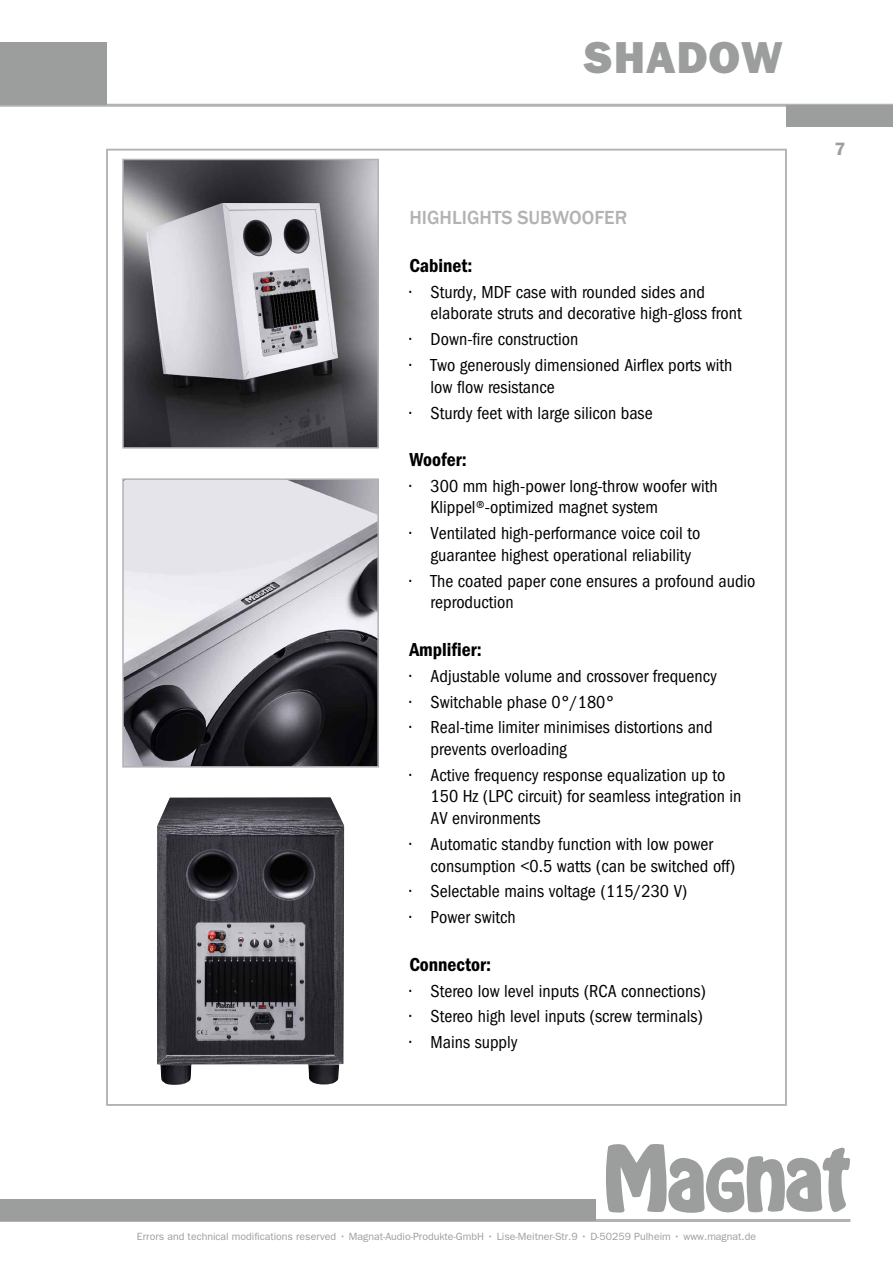
<style>
.page{position:relative;width:893px;height:1263px;background:#fff}
.page>*{position:absolute;margin:0;border:0;box-sizing:border-box;transform-origin:0 0}
.t1{font:45px "ITC Franklin Gothic Std Hvy";letter-spacing:.025em;color:#9c9d9d}
.t2{font:19.5px "ITC Franklin Gothic Std Dm Cd";color:#000}
.t3{font:500 19.5px "Franklin Gothic";color:#b1b2b3}
.t4{font:condensed 18px/21.6px "ITC Franklin Gothic Std";color:#000}
.t5{font:600 18px "ITC Franklin Gothic Std";color:#9c9d9d}
.t6{font:10.5px "ITC Franklin Gothic Std";color:#9c9d9d}
</style>
<div class="page">
<hr style="left:0;top:104px;width:893px;height:3px;background:#b1b2b3">
<svg style="left:606px;top:1144px;width:244px;height:69px"></svg>
<div style="left:0;top:43px;width:106px;height:62px;background:#9c9d9d"></div>
<div style="left:787px;top:105px;width:106px;height:21px;background:#9c9d9d"></div>
<hr style="left:0;top:1219px;width:850px;height:3px;background:#b1b2b3">
<div style="left:0;top:1199px;width:595px;height:21px;background:#9c9d9d"></div>
<hr style="left:892px;top:43px;width:1px;height:62px;background:#9c9d9d">
<img style="left:125px;top:162px;width:251px;height:284px">
<div style="left:122px;top:159px;width:257px;height:290px;border:2px solid #b1b2b3"></div>
<img style="left:125px;top:481px;width:251px;height:283px">
<div style="left:122px;top:478px;width:257px;height:289px;border:2px solid #b1b2b3"></div>
<img style="left:157px;top:797px;width:187px;height:288px">
<h1 class="t1" style="left:583px;top:31px;width:201px">SHADOW</h1>
<p class="t3" style="left:409px;top:206px;width:219px">HIGHLIGHTS SUBWOOFER</p>
<p class="t2" style="left:409px;top:254px;width:65px">Cabinet:</p>
<p class="t4" style="left:431px;top:281px;width:312px;text-indent:-21px">• Sturdy, MDF case with rounded sides and elaborate struts and decorative high-gloss front</p>
<p class="t4" style="left:409px;top:329px;width:170px">• Down-fire construction</p>
<p class="t4" style="left:431px;top:354px;width:303px;text-indent:-21px">• Two generously dimensioned Airflex ports with low flow resistance</p>
<p class="t4" style="left:409px;top:402px;width:245px">• Sturdy feet with large silicon base</p>
<p class="t2" style="left:409px;top:448px;width:59px">Woofer:</p>
<p class="t4" style="left:431px;top:475px;width:289px;text-indent:-21px">• 300 mm high-power long-throw woofer with<br>Klippel®-optimized magnet system</p>
<p class="t4" style="left:431px;top:523px;width:271px;text-indent:-21px">• Ventilated high-performance voice coil to guarantee highest operational reliability</p>
<p class="t4" style="left:431px;top:570px;width:326px;text-indent:-21px">• The coated paper cone ensures a profound audio reproduction</p>
<p class="t2" style="left:409px;top:638px;width:74px">Amplifier:</p>
<p class="t4" style="left:409px;top:665px;width:309px">• Adjustable volume and crossover frequency</p>
<p class="t4" style="left:409px;top:691px;width:207px">• Switchable phase 0°/180°</p>
<p class="t4" style="left:431px;top:717px;width:284px;text-indent:-21px">• Real-time limiter minimises distortions and prevents overloading</p>
<p class="t4" style="left:431px;top:764px;width:312px;text-indent:-21px">• Active frequency response equalization up to<br>150 Hz (LPC circuit) for seamless integration in<br>AV environments</p>
<p class="t4" style="left:431px;top:833px;width:306px;text-indent:-21px">• Automatic standby function with low power consumption &lt;0.5 watts (can be switched off)</p>
<p class="t4" style="left:409px;top:881px;width:280px">• Selectable mains voltage (115/230 V)</p>
<p class="t4" style="left:409px;top:907px;width:108px">• Power switch</p>
<p class="t2" style="left:409px;top:953px;width:83px">Connector:</p>
<p class="t4" style="left:409px;top:980px;width:298px">• Stereo low level inputs (RCA connections)</p>
<p class="t4" style="left:409px;top:1006px;width:295px">• Stereo high level inputs (screw terminals)</p>
<p class="t4" style="left:409px;top:1032px;width:110px">• Mains supply</p>
<p class="t5" style="left:834px;top:138px;width:12px">7</p>
<p class="t6" style="left:137px;top:1231px;width:621px">Errors and technical modifications reserved • Magnat-Audio-Produkte-GmbH • Lise-Meitner-Str.9 • D-50259 Pulheim • www.magnat.de</p>
</div>
